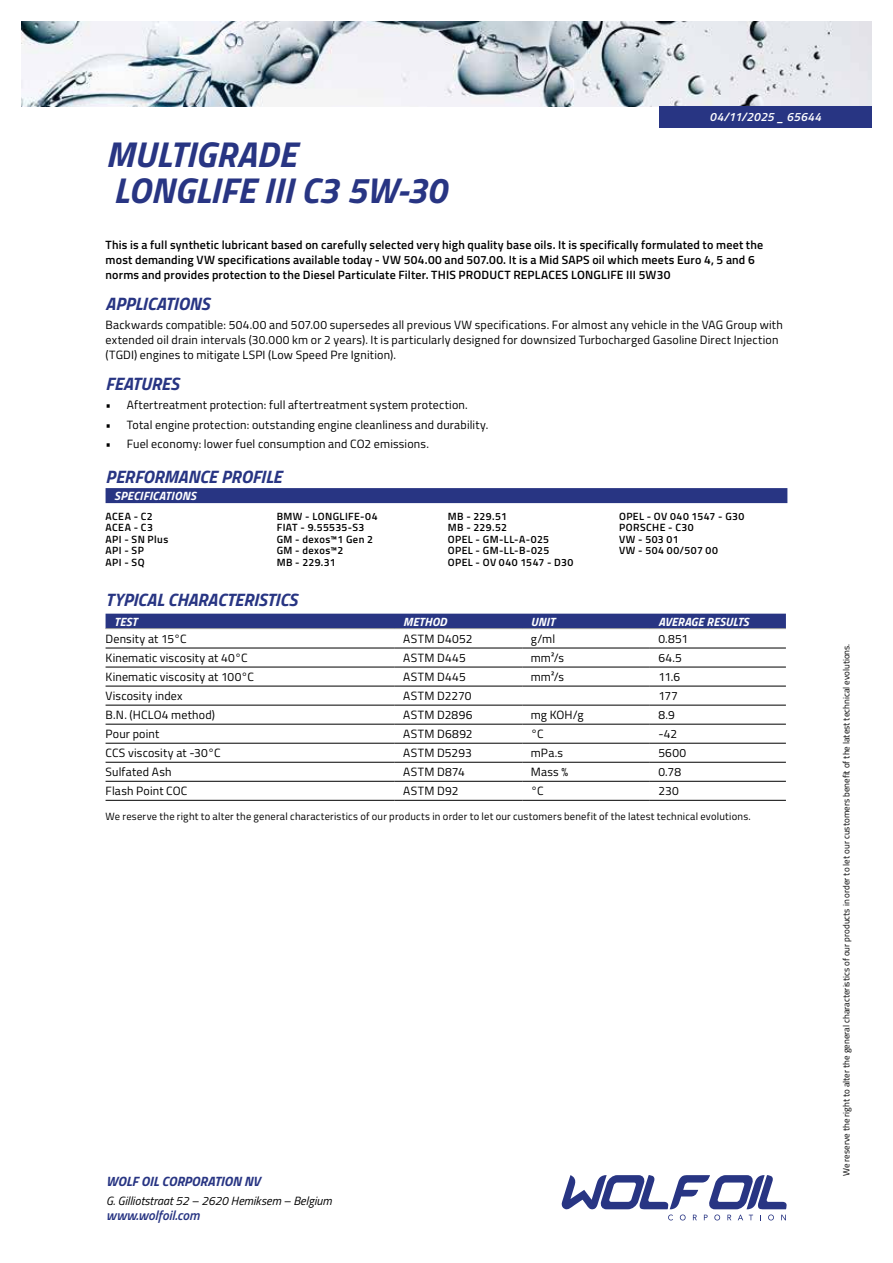
<style>
.page{position:relative;width:893px;height:1263px;background:#fff}
.page>*{position:absolute;margin:0;border:0;box-sizing:border-box;transform-origin:0 0}
.t1{font:italic 700 36px/36px "Titillium";letter-spacing:.005em;color:#283583}
.t2{font:italic 700 18px "Titillium";letter-spacing:-.005em;color:#283583}
.t3{font:italic 700 13.5px "Titillium";color:#283583}
.t4{font:italic 600 13.5px "Titillium";color:#283583}
.t5{font:12px/15px "Titillium";letter-spacing:.015em;color:#000}
.t6{font:600 12px/15px "Titillium";letter-spacing:.015em;color:#000}
.t7{font:italic 700 12px "Titillium";letter-spacing:.01em;color:#fff}
.t8{font:italic 12px "Titillium";color:#000}
.t9{font:italic 600 12px "Titillium";letter-spacing:.02em;color:#fff}
.t10{font:600 10.5px/11.6px "Titillium";letter-spacing:.04em;color:#000}
.t11{font:10.5px "Titillium";letter-spacing:.02em;color:#000}
.t12{font:9px "Titillium";color:#000}
</style>
<div class="page">
<img style="left:21px;top:21px;width:851px;height:85px">
<svg style="left:562px;top:1175px;width:225px;height:45px"></svg>
<div style="left:659px;top:106px;width:213px;height:22px;background:#283583"></div>
<div style="left:106px;top:488px;width:681px;height:15px;background:#283583"></div>
<div style="left:106px;top:614px;width:680px;height:14px;background:#283583"></div>
<hr style="left:106px;top:628px;width:289px;height:1px;background:#9d9d9c">
<hr style="left:395px;top:628px;width:127px;height:1px;background:#9d9d9c">
<hr style="left:522px;top:628px;width:128px;height:1px;background:#9d9d9c">
<hr style="left:650px;top:628px;width:136px;height:1px;background:#9d9d9c">
<hr style="left:106px;top:648px;width:289px;height:1px;background:#000">
<hr style="left:395px;top:648px;width:127px;height:1px;background:#000">
<hr style="left:522px;top:648px;width:128px;height:1px;background:#000">
<hr style="left:650px;top:648px;width:136px;height:1px;background:#000">
<hr style="left:106px;top:667px;width:289px;height:1px;background:#000">
<hr style="left:395px;top:667px;width:127px;height:1px;background:#000">
<hr style="left:522px;top:667px;width:128px;height:1px;background:#000">
<hr style="left:650px;top:667px;width:136px;height:1px;background:#000">
<hr style="left:106px;top:686px;width:289px;height:1px;background:#000">
<hr style="left:395px;top:686px;width:127px;height:1px;background:#000">
<hr style="left:522px;top:686px;width:128px;height:1px;background:#000">
<hr style="left:650px;top:686px;width:136px;height:1px;background:#000">
<hr style="left:106px;top:705px;width:289px;height:1px;background:#000">
<hr style="left:395px;top:705px;width:127px;height:1px;background:#000">
<hr style="left:522px;top:705px;width:128px;height:1px;background:#000">
<hr style="left:650px;top:705px;width:136px;height:1px;background:#000">
<hr style="left:106px;top:724px;width:289px;height:1px;background:#000">
<hr style="left:395px;top:724px;width:127px;height:1px;background:#000">
<hr style="left:522px;top:724px;width:128px;height:1px;background:#000">
<hr style="left:650px;top:724px;width:136px;height:1px;background:#000">
<hr style="left:106px;top:743px;width:289px;height:1px;background:#000">
<hr style="left:395px;top:743px;width:127px;height:1px;background:#000">
<hr style="left:522px;top:743px;width:128px;height:1px;background:#000">
<hr style="left:650px;top:743px;width:136px;height:1px;background:#000">
<hr style="left:106px;top:762px;width:289px;height:1px;background:#000">
<hr style="left:395px;top:762px;width:127px;height:1px;background:#000">
<hr style="left:522px;top:762px;width:128px;height:1px;background:#000">
<hr style="left:650px;top:762px;width:136px;height:1px;background:#000">
<hr style="left:106px;top:781px;width:289px;height:1px;background:#000">
<hr style="left:395px;top:781px;width:127px;height:1px;background:#000">
<hr style="left:522px;top:781px;width:128px;height:1px;background:#000">
<hr style="left:650px;top:781px;width:136px;height:1px;background:#000">
<hr style="left:106px;top:800px;width:289px;height:1px;background:#000">
<hr style="left:395px;top:800px;width:127px;height:1px;background:#000">
<hr style="left:522px;top:800px;width:128px;height:1px;background:#000">
<hr style="left:650px;top:800px;width:136px;height:1px;background:#000">
<p class="t9" style="left:710px;top:108px;width:113px">04/11/2025 _ 65644</p>
<h1 class="t1" style="left:106px;top:134px;width:342px">MULTIGRADE<br>LONGLIFE III C3 5W-30</h1>
<p class="t6" style="left:106px;top:237px;width:659px">This is a full synthetic lubricant based on carefully selected very high quality base oils. It is specifically formulated to meet the most demanding VW specifications available today - VW 504.00 and 507.00. It is a Mid SAPS oil which meets Euro 4, 5 and 6 norms and provides protection to the Diesel Particulate Filter. THIS PRODUCT REPLACES LONGLIFE III 5W30</p>
<h2 class="t2" style="left:106px;top:290px;width:106px">APPLICATIONS</h2>
<p class="t5" style="left:106px;top:317px;width:679px">Backwards compatible: 504.00 and 507.00 supersedes all previous VW specifications. For almost any vehicle in the VAG Group with extended oil drain intervals (30.000 km or 2 years). It is particularly designed for downsized Turbocharged Gasoline Direct Injection (TGDI) engines to mitigate LSPI (Low Speed Pre Ignition).</p>
<h2 class="t2" style="left:106px;top:370px;width:75px">FEATURES</h2>
<p class="t5" style="left:106px;top:397px;width:364px">• Aftertreatment protection: full aftertreatment system protection.</p>
<p class="t5" style="left:106px;top:416px;width:384px">• Total engine protection: outstanding engine cleanliness and durability.</p>
<p class="t5" style="left:106px;top:436px;width:325px">• Fuel economy: lower fuel consumption and CO2 emissions.</p>
<h2 class="t2" style="left:106px;top:462px;width:178px">PERFORMANCE PROFILE</h2>
<p class="t7" style="left:114px;top:486px;width:83px">SPECIFICATIONS</p>
<p class="t10" style="left:106px;top:510px;width:64px">ACEA - C2<br>ACEA - C3<br>API - SN Plus<br>API - SP<br>API - SQ</p>
<p class="t10" style="left:277px;top:510px;width:102px">BMW - LONGLIFE-04<br>FIAT - 9.55535-S3<br>GM - dexos™1 Gen 2<br>GM - dexos™2<br>MB - 229.31</p>
<p class="t10" style="left:448px;top:510px;width:127px">MB - 229.51<br>MB - 229.52<br>OPEL - GM-LL-A-025<br>OPEL - GM-LL-B-025<br>OPEL - OV 040 1547 - D30</p>
<p class="t10" style="left:619px;top:510px;width:127px">OPEL - OV 040 1547 - G30<br>PORSCHE - C30<br>VW - 503 01<br>VW - 504 00/507 00</p>
<h2 class="t2" style="left:106px;top:585px;width:193px">TYPICAL CHARACTERISTICS</h2>
<p class="t7" style="left:114px;top:612px;width:25px">TEST</p>
<p class="t7" style="left:403px;top:612px;width:45px">METHOD</p>
<p class="t7" style="left:531px;top:612px;width:25px">UNIT</p>
<p class="t7" style="left:658px;top:612px;width:92px">AVERAGE RESULTS</p>
<p class="t5" style="left:106px;top:631px;width:83px">Density at 15°C</p>
<p class="t5" style="left:403px;top:631px;width:71px">ASTM D4052</p>
<p class="t5" style="left:531px;top:631px;width:26px">g/ml</p>
<p class="t5" style="left:658px;top:631px;width:31px">0.851</p>
<p class="t5" style="left:106px;top:650px;width:144px">Kinematic viscosity at 40°C</p>
<p class="t5" style="left:403px;top:650px;width:64px">ASTM D445</p>
<p class="t5" style="left:531px;top:650px;width:35px">mm²/s</p>
<p class="t5" style="left:658px;top:650px;width:25px">64.5</p>
<p class="t5" style="left:106px;top:669px;width:150px">Kinematic viscosity at 100°C</p>
<p class="t5" style="left:403px;top:669px;width:64px">ASTM D445</p>
<p class="t5" style="left:531px;top:669px;width:35px">mm²/s</p>
<p class="t5" style="left:658px;top:669px;width:23px">11.6</p>
<p class="t5" style="left:106px;top:688px;width:79px">Viscosity index</p>
<p class="t5" style="left:403px;top:688px;width:70px">ASTM D2270</p>
<p class="t5" style="left:658px;top:688px;width:21px">177</p>
<p class="t5" style="left:106px;top:707px;width:111px">B.N. (HCLO4 method)</p>
<p class="t5" style="left:403px;top:707px;width:71px">ASTM D2896</p>
<p class="t5" style="left:531px;top:707px;width:54px">mg KOH/g</p>
<p class="t5" style="left:658px;top:707px;width:18px">8.9</p>
<p class="t5" style="left:106px;top:726px;width:55px">Pour point</p>
<p class="t5" style="left:403px;top:726px;width:71px">ASTM D6892</p>
<p class="t5" style="left:531px;top:726px;width:14px">°C</p>
<p class="t5" style="left:658px;top:726px;width:20px">-42</p>
<p class="t5" style="left:106px;top:745px;width:117px">CCS viscosity at -30°C</p>
<p class="t5" style="left:403px;top:745px;width:70px">ASTM D5293</p>
<p class="t5" style="left:531px;top:745px;width:34px">mPa.s</p>
<p class="t5" style="left:658px;top:745px;width:29px">5600</p>
<p class="t5" style="left:106px;top:764px;width:67px">Sulfated Ash</p>
<p class="t5" style="left:403px;top:764px;width:63px">ASTM D874</p>
<p class="t5" style="left:531px;top:764px;width:39px">Mass %</p>
<p class="t5" style="left:658px;top:764px;width:24px">0.78</p>
<p class="t5" style="left:106px;top:783px;width:83px">Flash Point COC</p>
<p class="t5" style="left:403px;top:783px;width:57px">ASTM D92</p>
<p class="t5" style="left:531px;top:783px;width:14px">°C</p>
<p class="t5" style="left:658px;top:783px;width:22px">230</p>
<p class="t11" style="left:106px;top:808px;width:647px">We reserve the right to alter the general characteristics of our products in order to let our customers benefit of the latest technical evolutions.</p>
<p class="t3" style="left:106px;top:1171px;width:156px">WOLF OIL CORPORATION NV</p>
<p class="t8" style="left:106px;top:1192px;width:227px">G. Gilliotstraat 52 – 2620 Hemiksem – Belgium</p>
<p class="t4" style="left:106px;top:1205px;width:95px">www.wolfoil.com</p>
<p class="t12" style="left:840px;top:1176px;width:534px;rotate:-90deg">We reserve the right to alter the general characteristics of our products in order to let our customers benefit of the latest technical evolutions.</p>
</div>
